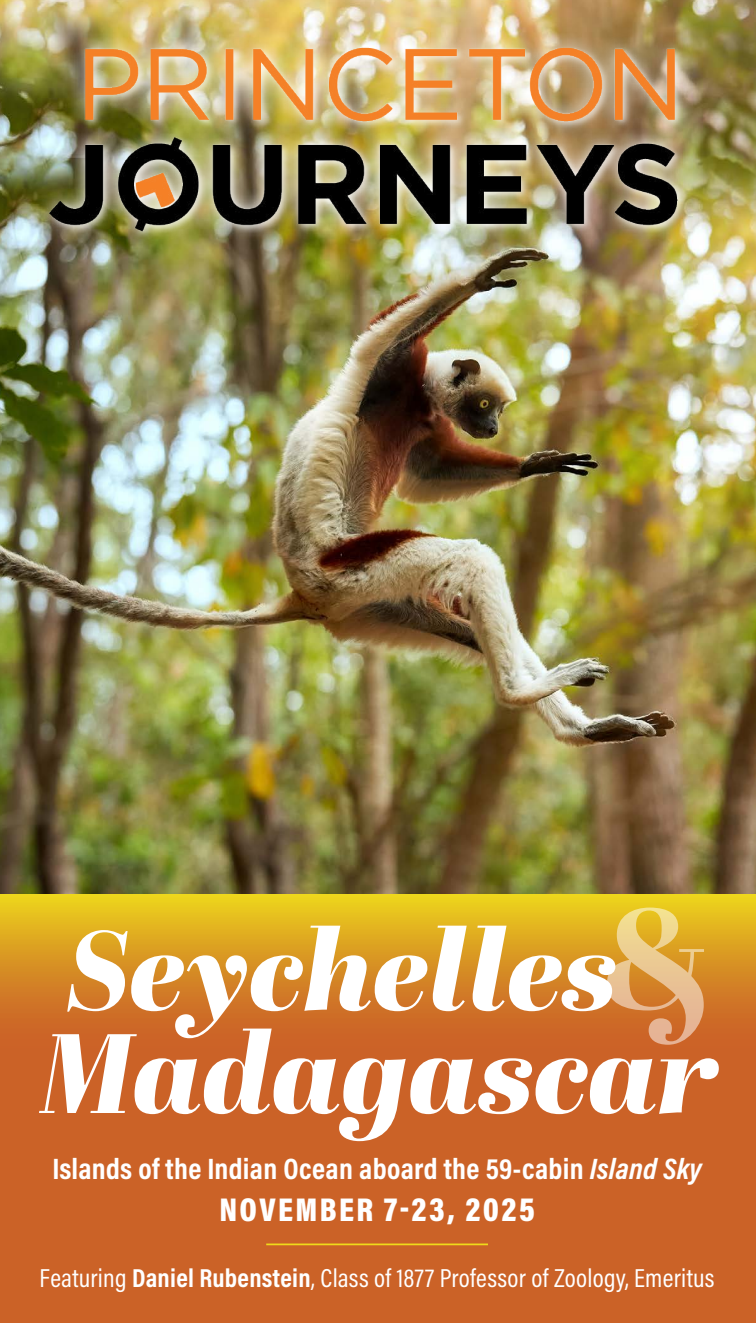
<style>
.page{position:relative;width:756px;height:1323px;background:#fff}
.page>*{position:absolute;margin:0;border:0;box-sizing:border-box;transform-origin:0 0}
.t1{font:900 33.25px "Acumin Pro Cond";letter-spacing:.075em;color:#fff}
.t2{font:700 29.75px "Acumin Pro Cond";letter-spacing:.01em;color:#fff}
.t3{font:26.25px "Acumin Pro Cond";letter-spacing:.01em;color:#fff}
.s1{font-style:italic}
.s2{font-weight:700}
</style>
<div class="page">
<svg style="left:0;top:894px;width:756px;height:429px;background:#cf7125"></svg>
<img style="left:0;top:0;width:756px;height:893px">
<hr style="left:266px;top:1244px;width:222px;height:1px;background:#eeda1b">
<svg style="left:607px;top:908px;width:97px;height:121px;background:#e1ab56"></svg>
<svg style="left:67px;top:926px;width:548px;height:103px"></svg>
<svg style="left:39px;top:1029px;width:680px;height:112px;fill:#cb6227"></svg>
<img style="left:4px;top:0;width:731px;height:274px">
<p class="t2" style="left:52px;top:1149px;width:651px">Islands of the Indian Ocean aboard the 59-cabin <span class="s1">Island Sky</span></p>
<p class="t1" style="left:219px;top:1188px;width:317px">NOVEMBER 7-23, 2025</p>
<p class="t3" style="left:40px;top:1261px;width:676px">Featuring <span class="s2">Daniel Rubenstein</span>, Class of 1877 Professor of Zoology, Emeritus</p>
</div>
